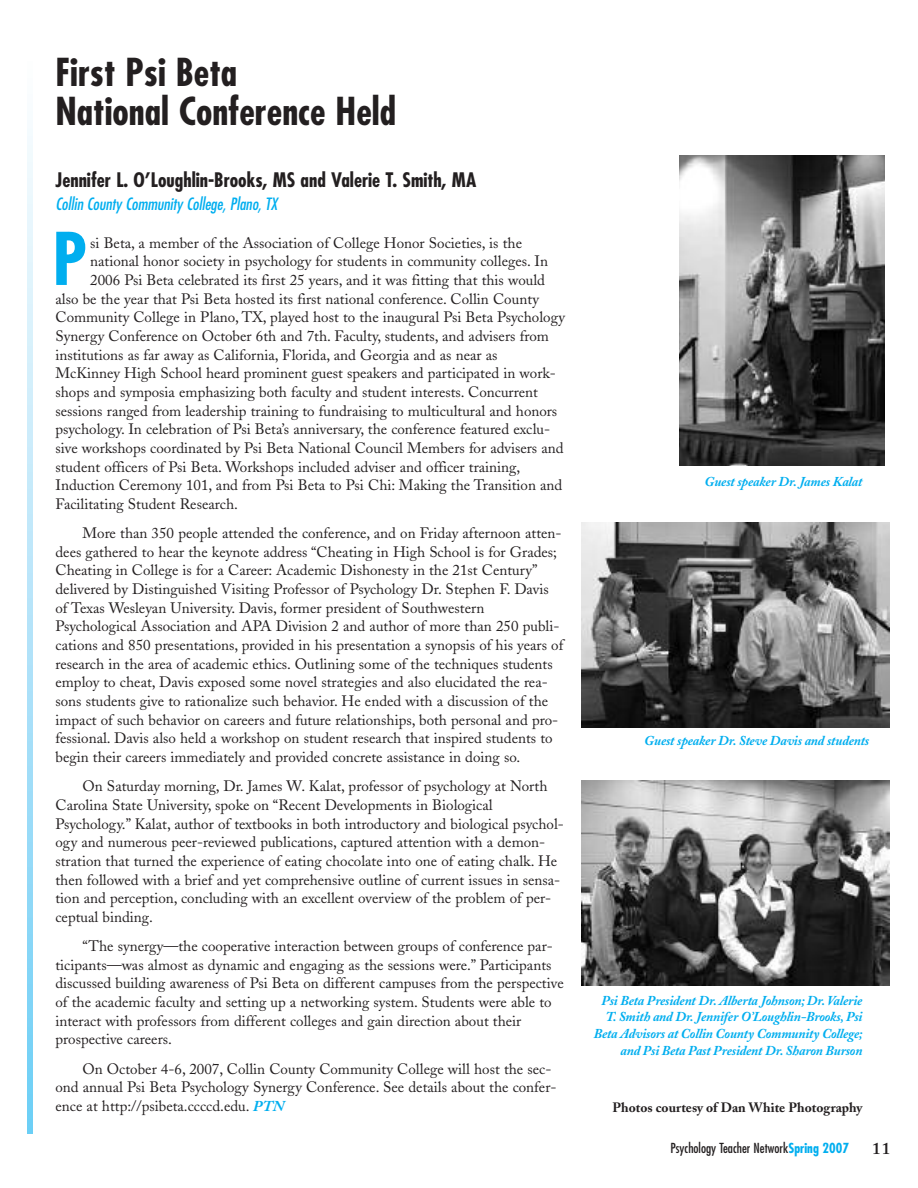
<style>
.page{position:relative;width:918px;height:1188px;background:#fff}
.page>*{position:absolute;margin:0;border:0;box-sizing:border-box;transform-origin:0 0}
.t1{font:700 condensed 70.65px "Futura";color:#00aeef}
.t2{font:700 condensed 37.5px/39px "Futura";color:#231f20}
.t3{font:700 condensed 19.5px "Futura";color:#231f20}
.t4{font:italic condensed 16.5px "Futura";color:#00aeef}
.t5{font:600 16.5px "Adobe Caslon";color:#231f20;scale:1.05 1}
.t6{font:15px/18.6px "Adobe Caslon";color:#231f20}
.t7{font:italic 700 13.5px/16.8px "Adobe Caslon";letter-spacing:-.015em;color:#00aeef;text-align:right}
.t8{font:700 13.5px "Adobe Caslon";color:#231f20}
.t9{font:condensed 13.5px "Futura";color:#231f20}
.s1{font-weight:700;font-style:italic;color:#00aeef}
.s2{font-weight:700;color:#00aeef}
</style>
<div class="page">
<img style="left:582px;top:522px;width:308px;height:205px">
<img style="left:582px;top:781px;width:308px;height:205px">
<img style="left:679px;top:155px;width:205px;height:311px">
<h2 class="t2" style="left:56px;top:56px;width:342px">First Psi Beta<br>National Conference Held</h2>
<h3 class="t3" style="left:56px;top:171px;width:422px">Jennifer L. O’Loughlin-Brooks, MS and Valerie T. Smith, MA</h3>
<p class="t4" style="left:56px;top:196px;width:224px">Collin County Community College, Plano, TX</p>
<h1 class="t1" style="left:53px;top:228px;width:36px">P</h1>
<p class="t6" style="left:90px;top:235px;width:433px">si Beta, a member of the Association of College Honor Societies, is the</p>
<p class="t6" style="left:90px;top:254px;width:459px">national honor society in psychology for students in community colleges. In</p>
<p class="t6" style="left:90px;top:272px;width:456px">2006 Psi Beta celebrated its first 25 years, and it was fitting that this would</p>
<p class="t6" style="left:56px;top:291px;width:485px">also be the year that Psi Beta hosted its first national conference. Collin County</p>
<p class="t6" style="left:56px;top:310px;width:511px">Community College in Plano, TX, played host to the inaugural Psi Beta Psychology</p>
<p class="t6" style="left:56px;top:328px;width:495px">Synergy Conference on October 6th and 7th. Faculty, students, and advisers from</p>
<p class="t6" style="left:56px;top:347px;width:444px">institutions as far away as California, Florida, and Georgia and as near as</p>
<p class="t6" style="left:56px;top:366px;width:502px">McKinney High School heard prominent guest speakers and participated in work-</p>
<p class="t6" style="left:56px;top:384px;width:484px">shops and symposia emphasizing both faculty and student interests. Concurrent</p>
<p class="t6" style="left:56px;top:403px;width:503px">sessions ranged from leadership training to fundraising to multicultural and honors</p>
<p class="t6" style="left:56px;top:422px;width:496px">psychology. In celebration of Psi Beta’s anniversary, the conference featured exclu-</p>
<p class="t6" style="left:56px;top:440px;width:510px">sive workshops coordinated by Psi Beta National Council Members for advisers and</p>
<p class="t6" style="left:56px;top:459px;width:466px">student officers of Psi Beta. Workshops included adviser and officer training,</p>
<p class="t6" style="left:56px;top:478px;width:508px">Induction Ceremony 101, and from Psi Beta to Psi Chi: Making the Transition and</p>
<p class="t6" style="left:56px;top:496px;width:184px">Facilitating Student Research.</p>
<p class="t6" style="left:56px;top:526px;width:509px;text-indent:27px">More than 350 people attended the conference, and on Friday afternoon atten&shy;dees gathered to hear the keynote address “Cheating in High School is for Grades; Cheating in College is for a Career: Academic Dishonesty in the 21st Century” delivered by Distinguished Visiting Professor of Psychology Dr. Stephen F. Davis of Texas Wesleyan University. Davis, former president of Southwestern Psychological Association and APA Division 2 and author of more than 250 publi&shy;cations and 850 presentations, provided in his presentation a synopsis of his years of research in the area of academic ethics. Outlining some of the techniques students employ to cheat, Davis exposed some novel strategies and also elucidated the rea&shy;sons students give to rationalize such behavior. He ended with a discussion of the impact of such behavior on careers and future relationships, both personal and pro&shy;fessional. Davis also held a workshop on student research that inspired students to begin their careers immediately and provided concrete assistance in doing so.</p>
<p class="t6" style="left:56px;top:779px;width:510px;text-indent:27px">On Saturday morning, Dr. James W. Kalat, professor of psychology at North Carolina State University, spoke on “Recent Developments in Biological Psychology.” Kalat, author of textbooks in both introductory and biological psychol&shy;ogy and numerous peer-reviewed publications, captured attention with a demon&shy;stration that turned the experience of eating chocolate into one of eating chalk. He then followed with a brief and yet comprehensive outline of current issues in sensa&shy;tion and perception, concluding with an excellent overview of the problem of per&shy;ceptual binding.</p>
<p class="t6" style="left:55px;top:939px;width:510px;text-indent:27px">“The synergy—the cooperative interaction between groups of conference par&shy;ticipants—was almost as dynamic and engaging as the sessions were.” Participants discussed building awareness of Psi Beta on different campuses from the perspective of the academic faculty and setting up a networking system. Students were able to interact with professors from different colleges and gain direction about their prospective careers.</p>
<p class="t6" style="left:56px;top:1061px;width:503px;text-indent:27px">On October 4-6, 2007, Collin County Community College will host the sec&shy;ond annual Psi Beta Psychology Synergy Conference. See details about the confer&shy;ence at http://psibeta.ccccd.edu. <span class="s1">PTN</span></p>
<p class="t7" style="left:705px;top:475px;width:159px">Guest speaker Dr. James Kalat</p>
<p class="t7" style="left:644px;top:734px;width:227px">Guest speaker Dr. Steve Davis and students</p>
<p class="t7" style="left:594px;top:994px;width:270px">Psi Beta President Dr. Alberta Johnson; Dr. Valerie T. Smith and Dr. Jennifer O’Loughlin-Brooks, Psi Beta Advisors at Collin County Community College; and Psi Beta Past President Dr. Sharon Burson</p>
<p class="t8" style="left:612px;top:1102px;width:252px">Photos courtesy of Dan White Photography</p>
<p class="t9" style="left:671px;top:1142px;width:180px">Psychology Teacher Network<span class="s2">Spring 2007</span></p>
<p class="t5" style="left:872px;top:1143px;width:19px">11</p>
</div>
